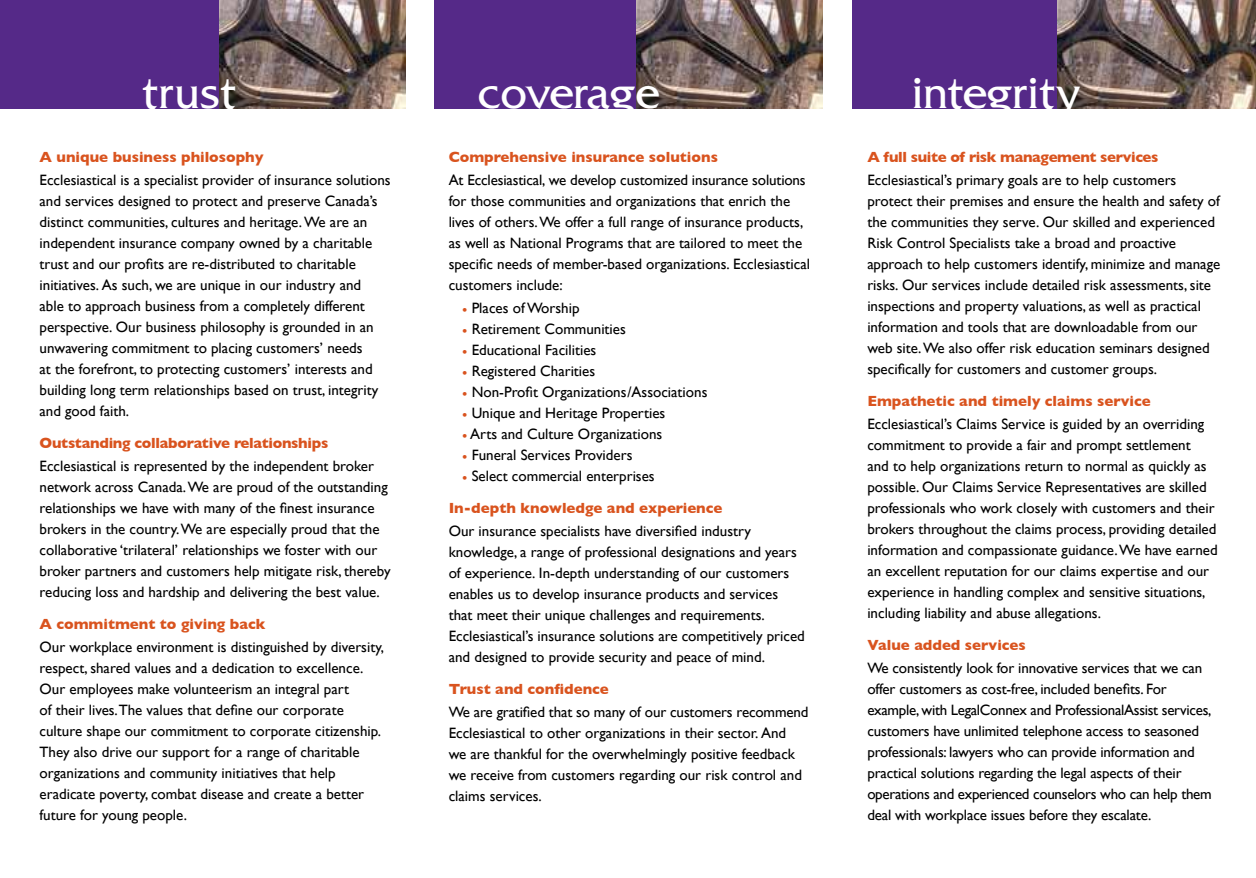
<style>
.page{position:relative;width:1256px;height:878px;background:#fff}
.page>*{position:absolute;margin:0;border:0;box-sizing:border-box;transform-origin:0 0}
.t1{font:40.5px "Friz Quadrata";letter-spacing:-.025em;color:#fff}
.t2{font:15px/21px "Gill Sans";color:#000}
.t3{font:700 15px/31.8px "Gill Sans";color:#d9531e}
.t4{font:700 15px "Gill Sans";letter-spacing:-.02em;color:#d9531e}
.t5{font:700 15px "Gill Sans";letter-spacing:-.025em;color:#d9531e}
.s1{color:#d9531e}
.s2{font-weight:400}
.s3{font-weight:400;color:#000}
</style>
<div class="page">
<div style="left:434px;top:0;width:381px;height:108px;background:#552988"></div>
<img style="left:636px;top:0;width:186px;height:108px">
<div style="left:0;top:0;width:405px;height:108px;background:#552988"></div>
<div style="left:852px;top:0;width:392px;height:108px;background:#552988"></div>
<img style="left:219px;top:0;width:187px;height:108px">
<img style="left:1057px;top:0;width:199px;height:108px">
<h1 class="t1" style="left:142px;top:67px;width:96px">trust</h1>
<p class="t3" style="left:40px;top:141px;width:225px">A unique business philosophy</p>
<p class="t2" style="left:40px;top:169px;width:353px">Ecclesiastical is a specialist provider of insurance solutions and services designed to protect and preserve Canada’s distinct communities, cultures and heritage. We are an independent insurance company owned by a charitable trust and our profits are re-distributed to charitable initiatives. As such, we are unique in our industry and<br>able to approach business from a completely different perspective. Our business philosophy is grounded in an unwavering commitment to placing customers’ needs<br>at the forefront, to protecting customers’ interests and building long term relationships based on trust, integrity and good faith.</p>
<p class="t4" style="left:40px;top:434px;width:290px">Outstanding collaborative relationships</p>
<p class="t2" style="left:40px;top:455px;width:353px">Ecclesiastical is represented by the independent broker network across Canada. We are proud of the outstanding relationships we have with many of the finest insurance brokers in the country. We are especially proud that the collaborative ‘trilateral’ relationships we foster with our broker partners and customers help mitigate risk, thereby reducing loss and hardship and delivering the best value.</p>
<p class="t3" style="left:40px;top:608px;width:227px">A commitment to giving back</p>
<p class="t2" style="left:40px;top:636px;width:346px">Our workplace environment is distinguished by diversity, respect, shared values and a dedication to excellence.<br>Our employees make volunteerism an integral part<br>of their lives.The values that define our corporate culture shape our commitment to corporate citizenship.<br>They also drive our support for a range of charitable organizations and community initiatives that help eradicate poverty, combat disease and create a better future for young people.</p>
<h1 class="t1" style="left:478px;top:67px;width:184px">coverage</h1>
<p class="t3" style="left:448px;top:141px;width:271px">Comprehensive insurance solutions</p>
<p class="t2" style="left:448px;top:169px;width:363px">At Ecclesiastical, we develop customized insurance solutions for those communities and organizations that enrich the lives of others. We offer a full range of insurance products, as well as National Programs that are tailored to meet the specific needs of member-based organizations. Ecclesiastical customers include:</p>
<p class="t2" style="left:462px;top:297px;width:119px"><span class="s1">•</span> Places of Worship</p>
<p class="t2" style="left:462px;top:318px;width:165px"><span class="s1">•</span> Retirement Communities</p>
<p class="t2" style="left:462px;top:339px;width:136px"><span class="s1">•</span> Educational Facilities</p>
<p class="t2" style="left:462px;top:360px;width:134px"><span class="s1">•</span> Registered Charities</p>
<p class="t2" style="left:462px;top:381px;width:247px"><span class="s1">•</span> Non-Profit Organizations/Associations</p>
<p class="t2" style="left:462px;top:402px;width:205px"><span class="s1">•</span> Unique and Heritage Properties</p>
<p class="t2" style="left:462px;top:423px;width:202px"><span class="s1">•</span> Arts and Culture Organizations</p>
<p class="t2" style="left:462px;top:444px;width:172px"><span class="s1">•</span> Funeral Services Providers</p>
<p class="t3" style="left:448px;top:460px;width:275px;text-indent:14px"><span class="s2">•</span> <span class="s3">Select commercial enterprises<br></span>In-depth knowledge and experience</p>
<p class="t2" style="left:448px;top:520px;width:358px">Our insurance specialists have diversified industry knowledge, a range of professional designations and years of experience. In-depth understanding of our customers enables us to develop insurance products and services that meet their unique challenges and requirements.<br>Ecclesiastical’s insurance solutions are competitively priced and designed to provide security and peace of mind.</p>
<p class="t3" style="left:448px;top:673px;width:162px">Trust and confidence</p>
<p class="t2" style="left:448px;top:701px;width:361px">We are gratified that so many of our customers recommend Ecclesiastical to other organizations in their sector. And<br>we are thankful for the overwhelmingly positive feedback we receive from customers regarding our risk control and claims services.</p>
<h1 class="t1" style="left:911px;top:67px;width:172px">integrity</h1>
<p class="t5" style="left:867px;top:148px;width:292px">A full suite of risk management services</p>
<p class="t2" style="left:867px;top:169px;width:354px">Ecclesiastical’s primary goals are to help customers protect their premises and ensure the health and safety of the communities they serve. Our skilled and experienced Risk Control Specialists take a broad and proactive approach to help customers identify, minimize and manage risks. Our services include detailed risk assessments, site inspections and property valuations, as well as practical information and tools that are downloadable from our web site. We also offer risk education seminars designed specifically for customers and customer groups.</p>
<p class="t3" style="left:867px;top:385px;width:285px">Empathetic and timely claims service</p>
<p class="t2" style="left:867px;top:413px;width:352px">Ecclesiastical’s Claims Service is guided by an overriding commitment to provide a fair and prompt settlement<br>and to help organizations return to normal as quickly as possible. Our Claims Service Representatives are skilled professionals who work closely with customers and their brokers throughout the claims process, providing detailed information and compassionate guidance. We have earned an excellent reputation for our claims expertise and our experience in handling complex and sensitive situations, including liability and abuse allegations.</p>
<p class="t3" style="left:867px;top:629px;width:160px">Value added services</p>
<p class="t2" style="left:867px;top:657px;width:346px">We consistently look for innovative services that we can offer customers as cost-free, included benefits. For example, with LegalConnex and ProfessionalAssist services, customers have unlimited telephone access to seasoned professionals: lawyers who can provide information and practical solutions regarding the legal aspects of their operations and experienced counselors who can help them deal with workplace issues before they escalate.</p>
</div>
